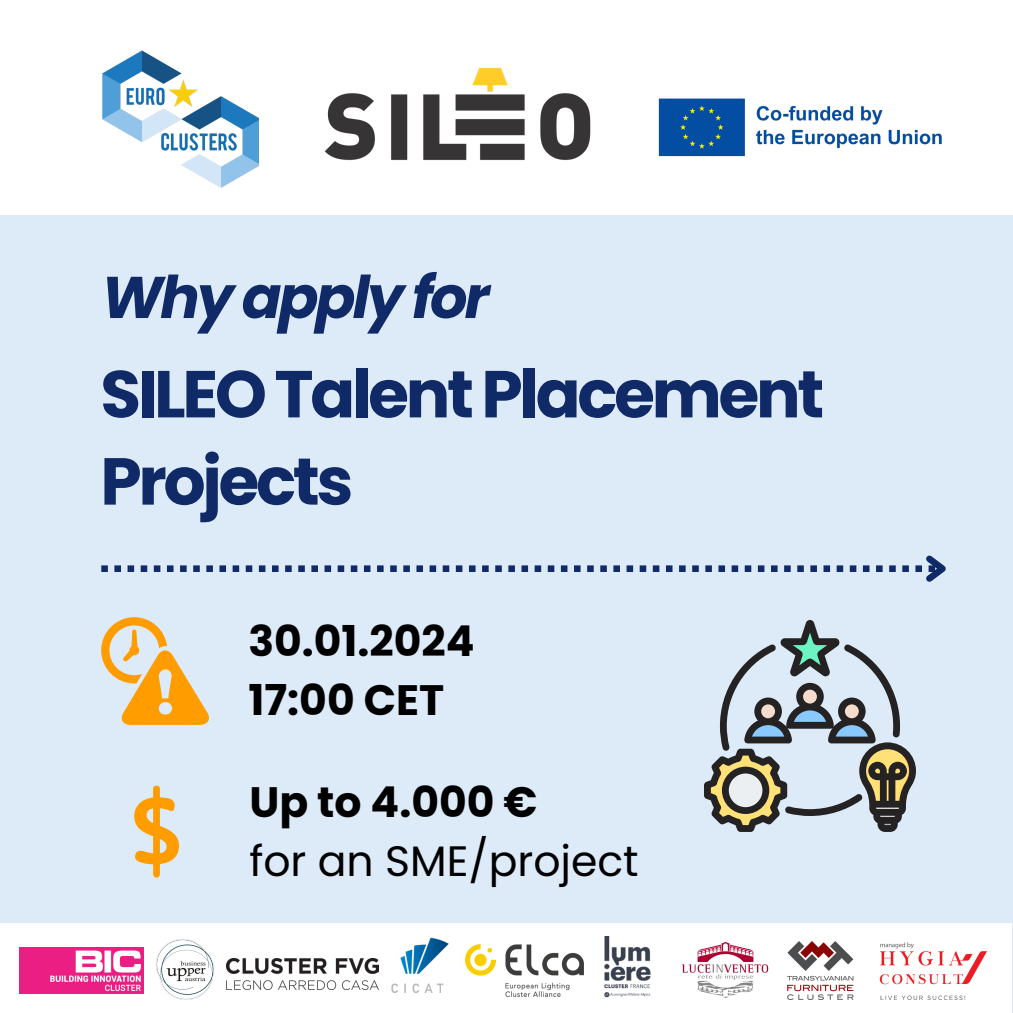
<style>
.page{position:relative;width:1013px;height:1013px;background:#fff}
.page>*{position:absolute;margin:0;border:0;box-sizing:border-box;transform-origin:0 0}
.t1{font:700 66.25px "Poppins";letter-spacing:-.05em;color:#0f2a67}
.t2{font:italic 700 58.75px "Poppins";letter-spacing:-.05em;color:#0f2a67}
.t3{font:700 42.5px "Poppins";color:#000}
.t4{font:42.5px "Poppins";color:#000}
</style>
<div class="page">
<div style="left:0;top:0;width:1012px;height:1012px;background:#ddebf9"></div>
<div style="left:0;top:0;width:1012px;height:215px;background:#fff"></div>
<div style="left:0;top:923px;width:1012px;height:89px;background:#fff"></div>
<img style="left:20px;top:947px;width:123px;height:46px">
<img style="left:157px;top:939px;width:57px;height:60px">
<img style="left:226px;top:958px;width:152px;height:31px">
<img style="left:465px;top:944px;width:118px;height:52px">
<img style="left:681px;top:942px;width:88px;height:56px">
<img style="left:787px;top:941px;width:199px;height:58px">
<img style="left:604px;top:936px;width:47px;height:62px">
<img style="left:391px;top:937px;width:58px;height:55px">
<svg style="left:134px;top:785px;width:45px;height:92px"></svg>
<svg style="left:101px;top:617px;width:108px;height:108px"></svg>
<svg style="left:101px;top:555px;width:845px;height:27px"></svg>
<img style="left:658px;top:98px;width:284px;height:59px">
<img style="left:324px;top:67px;width:267px;height:94px">
<img style="left:102px;top:50px;width:157px;height:138px">
<svg style="left:704px;top:620px;width:212px;height:212px"></svg>
<p class="t2" style="left:101px;top:256px;width:390px">Why apply for</p>
<p class="t1" style="left:100px;top:348px;width:725px">SILEO Talent Placement</p>
<p class="t1" style="left:100px;top:435px;width:254px">Projects</p>
<p class="t3" style="left:248px;top:611px;width:228px">30.01.2024</p>
<p class="t3" style="left:248px;top:670px;width:197px">17:00 CET</p>
<p class="t3" style="left:249px;top:772px;width:289px">Up to 4.000 €</p>
<p class="t4" style="left:249px;top:831px;width:391px">for an SME/project</p>
</div>
